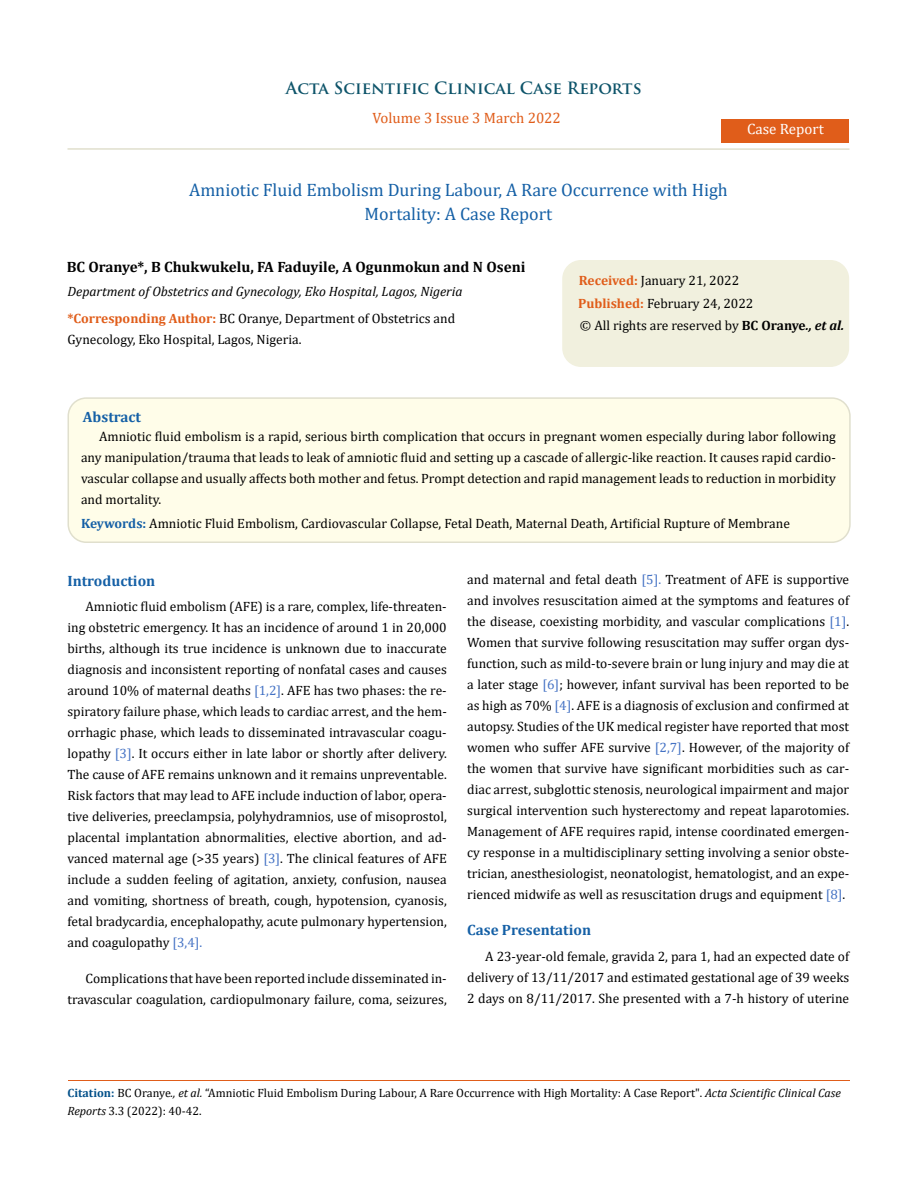
<style>
.page{position:relative;width:917px;height:1188px;background:#fff}
.page>*{position:absolute;margin:0;border:0;box-sizing:border-box;transform-origin:0 0}
.t1{font:18px/24px "Cambria";color:#1560a6;text-align:center}
.t2{font:700 16.5px "Trajan Pro";color:#0e546a}
.t3{font:700 15px "Cambria";color:#000}
.t4{font:700 15px "Cambria";color:#1560a6}
.t5{font:15px "Cambria";color:#e05d1a}
.t6{font:15px "Cambria";color:#fff}
.t7{font:13.5px/21px "Cambria";color:#000;text-align:justify}
.t8{font:italic 13.5px/26.1px "Cambria";color:#000}
.t9{font:12px/18px "Cambria";color:#000}
.s1{font-weight:700;font-style:normal;color:#e05d1a}
.s2{font-style:normal}
.s3{font-weight:700;color:#e05d1a}
.s4{font-weight:700}
.s5{font-weight:700;font-style:italic}
.s6{font-weight:700;color:#1560a6}
.s7{color:#4472c4}
.s8{font-weight:700;color:#035089}
.s9{font-style:italic}
</style>
<div class="page">
<div style="left:721px;top:119px;width:128px;height:23px;background:#e05d1a"></div>
<div style="left:563px;top:261px;width:285px;height:105px;background:#f1f0de;border-radius:18px"></div>
<div style="left:562px;top:260px;width:287px;height:107px;border:2px solid #f1f0de;border-radius:18px"></div>
<div style="left:68px;top:398px;width:781px;height:144px;background:#fffde9;border-radius:18px"></div>
<div style="left:67px;top:397px;width:783px;height:146px;border:2px solid #e0dfcd;border-radius:18px"></div>
<hr style="left:68px;top:1081px;width:781px;height:1px;background:#e05d1a">
<hr style="left:67px;top:148px;width:782px;height:2px;background:#e0dfcd">
<p class="t2" style="left:286px;top:77px;width:357px">Acta Scientific Clinical Case Reports</p>
<p class="t5" style="left:372px;top:109px;width:190px">Volume 3 Issue 3 March 2022</p>
<p class="t6" style="left:747px;top:120px;width:78px">Case Report</p>
<h1 class="t1" style="left:189px;top:178px;width:540px">Amniotic Fluid Embolism During Labour, A Rare Occurrence with High<br>Mortality: A Case Report</h1>
<p class="t3" style="left:67px;top:257px;width:460px">BC Oranye*, B Chukwukelu, FA Faduyile, A Ogunmokun and N Oseni</p>
<p class="t8" style="left:67px;top:278px;width:396px">Department of Obstetrics and Gynecology, Eko Hospital, Lagos, Nigeria <span class="s1">*Corresponding Author:</span> <span class="s2">BC Oranye, Department of Obstetrics and</span></p>
<p class="t7" style="left:67px;top:328px;width:235px">Gynecology, Eko Hospital, Lagos, Nigeria.</p>
<p class="t7" style="left:578px;top:269px;width:177px;line-height:23px"><span class="s3">Received:</span> January 21, 2022<br><span class="s3">Published:</span> February 24, 2022</p>
<p class="t7" style="left:580px;top:315px;width:266px">© All rights are reserved by <span class="s4">BC Oranye</span><span class="s5">., et al.</span></p>
<p class="t4" style="left:83px;top:406px;width:60px">Abstract</p>
<p class="t7" style="left:81px;top:426px;width:756px;text-indent:18px">Amniotic fluid embolism is a rapid, serious birth complication that occurs in pregnant women especially during labor following any manipulation/trauma that leads to leak of amniotic fluid and setting up a cascade of allergic-like reaction. It causes rapid cardio&shy;vascular collapse and usually affects both mother and fetus. Prompt detection and rapid management leads to reduction in morbidity and mortality.</p>
<p class="t7" style="left:81px;top:513px;width:710px"><span class="s6">Keywords:</span> Amniotic Fluid Embolism, Cardiovascular Collapse, Fetal Death, Maternal Death, Artificial Rupture of Membrane</p>
<p class="t4" style="left:67px;top:570px;width:89px">Introduction</p>
<p class="t7" style="left:67px;top:596px;width:381px;text-indent:18px">Amniotic fluid embolism (AFE) is a rare, complex, life-threaten&shy;ing obstetric emergency. It has an incidence of around 1 in 20,000 births, although its true incidence is unknown due to inaccurate diagnosis and inconsistent reporting of nonfatal cases and causes around 10% of maternal deaths <span class="s7">[1,2]</span>. AFE has two phases: the re&shy;spiratory failure phase, which leads to cardiac arrest, and the hem&shy;orrhagic phase, which leads to disseminated intravascular coagu&shy;lopathy <span class="s7">[3]</span>. It occurs either in late labor or shortly after delivery.<br>The cause of AFE remains unknown and it remains unpreventable.<br>Risk factors that may lead to AFE include induction of labor, opera&shy;tive deliveries, preeclampsia, polyhydramnios, use of misoprostol, placental implantation abnormalities, elective abortion, and ad&shy;vanced maternal age (&gt;35 years) <span class="s7">[3]</span>. The clinical features of AFE include a sudden feeling of agitation, anxiety, confusion, nausea and vomiting, shortness of breath, cough, hypotension, cyanosis, fetal bradycardia, encephalopathy, acute pulmonary hypertension, and coagulopathy <span class="s7">[3,4].</span></p>
<p class="t7" style="left:67px;top:968px;width:381px;text-align:right">Complications that have been reported include disseminated in&shy;travascular coagulation, cardiopulmonary failure, coma, seizures,</p>
<p class="t7" style="left:467px;top:569px;width:383px">and maternal and fetal death <span class="s7">[5].</span> Treatment of AFE is supportive and involves resuscitation aimed at the symptoms and features of the disease, coexisting morbidity, and vascular complications <span class="s7">[1]</span>.<br>Women that survive following resuscitation may suffer organ dys&shy;function, such as mild-to-severe brain or lung injury and may die at a later stage <span class="s7">[6]</span>; however, infant survival has been reported to be as high as 70% <span class="s7">[4]</span>. AFE is a diagnosis of exclusion and confirmed at autopsy. Studies of the UK medical register have reported that most women who suffer AFE survive <span class="s7">[2,7]</span>. However, of the majority of the women that survive have significant morbidities such as car&shy;diac arrest, subglottic stenosis, neurological impairment and major surgical intervention such hysterectomy and repeat laparotomies.<br>Management of AFE requires rapid, intense coordinated emergen&shy;cy response in a multidisciplinary setting involving a senior obste&shy;trician, anesthesiologist, neonatologist, hematologist, and an expe&shy;rienced midwife as well as resuscitation drugs and equipment <span class="s7">[8]</span>.</p>
<p class="t4" style="left:467px;top:919px;width:125px">Case Presentation</p>
<p class="t7" style="left:467px;top:945px;width:383px;text-indent:18px">A 23-year-old female, gravida 2, para 1, had an expected date of delivery of 13/11/2017 and estimated gestational age of 39 weeks 2 days on 8/11/2017. She presented with a 7-h history of uterine</p>
<p class="t9" style="left:68px;top:1084px;width:774px"><span class="s8">Citation:</span> BC Oranye<span class="s9">., et al.</span> “Amniotic Fluid Embolism During Labour, A Rare Occurrence with High Mortality: A Case Report". <span class="s9">Acta Scientific Clinical Case<br>Reports</span> 3.3 (2022): 40-42.</p>
</div>
